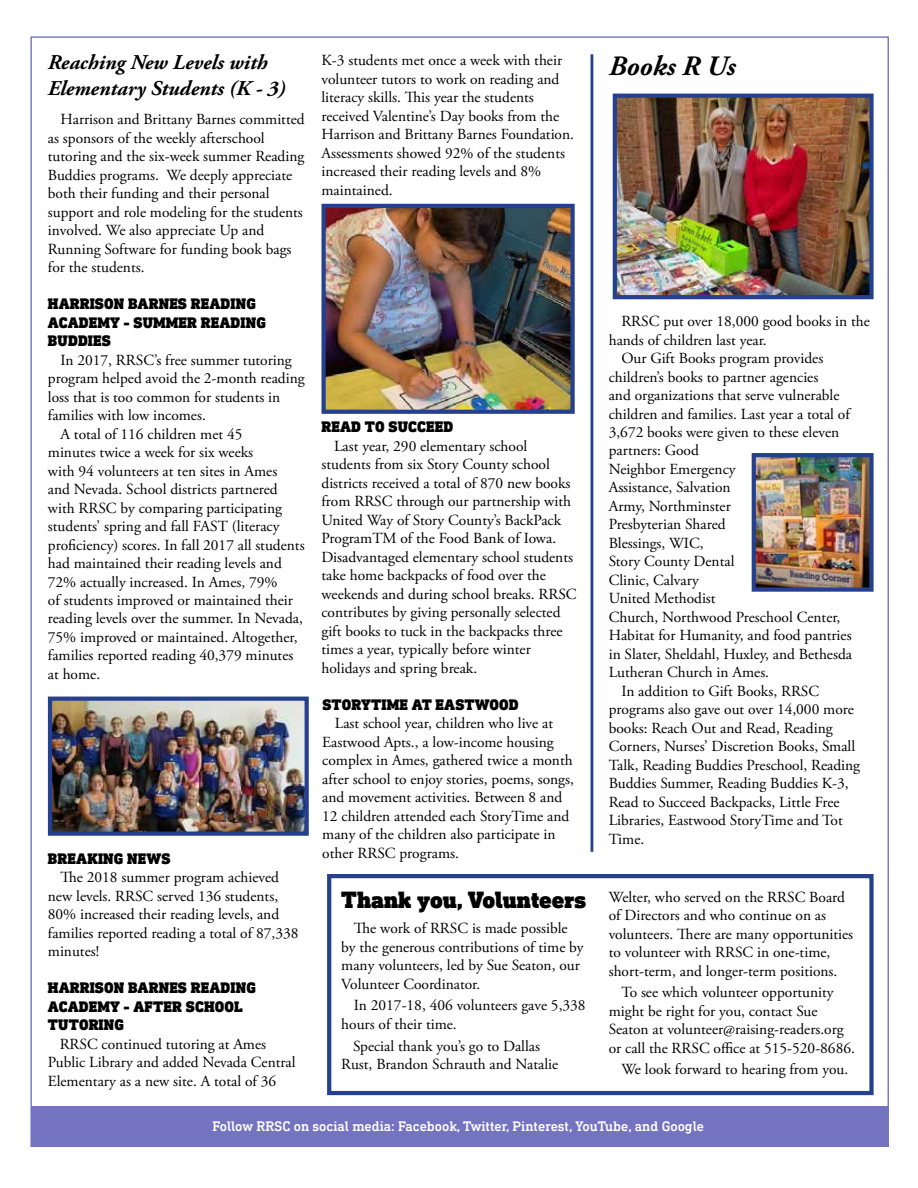
<style>
.page{position:relative;width:918px;height:1188px;background:#fff}
.page>*{position:absolute;margin:0;border:0;box-sizing:border-box;transform-origin:0 0}
.t1{font:italic 700 28.05px "Adobe Garamond Pro";color:#000}
.t2{font:900 23.85px "DIN Next Slab Pro";color:#000}
.t3{font:italic 700 21px/25.2px "Adobe Garamond Pro";color:#000}
.t4{font:15.45px/18.5px "Adobe Garamond Pro";color:#000}
.t5{font:900 15.45px/18.5px "DIN Next Slab Pro";letter-spacing:.01em;color:#000}
.t6{font:500 13.95px "DIN Next Slab Pro";color:#fff}
</style>
<div class="page">
<div style="left:31px;top:1106px;width:858px;height:40px;background:#7473c0"></div>
<img style="left:327px;top:209px;width:243px;height:200px">
<div style="left:322px;top:204px;width:253px;height:210px;border:4px solid #25408f"></div>
<div style="left:327px;top:874px;width:547px;height:221px;border:4px solid #25408f"></div>
<img style="left:53px;top:702px;width:251px;height:129px">
<div style="left:48px;top:697px;width:261px;height:139px;border:4px solid #25408f"></div>
<hr style="left:591px;top:54px;width:2px;height:798px;background:#25408f">
<img style="left:618px;top:99px;width:251px;height:195px">
<div style="left:613px;top:94px;width:261px;height:205px;border:4px solid #25408f"></div>
<img style="left:757px;top:458px;width:112px;height:129px">
<div style="left:752px;top:453px;width:122px;height:139px;border:4px solid #25408f"></div>
<h3 class="t3" style="left:48px;top:51px;width:239px">Reaching New Levels with<br>Elementary Students (K - 3)</h3>
<p class="t4" style="left:48px;top:111px;width:258px;text-indent:13px">Harrison and Brittany Barnes committed as sponsors of the weekly afterschool tutoring and the six-week summer Reading Buddies programs. We deeply appreciate both their funding and their personal support and role modeling for the students involved. We also appreciate Up and Running Software for funding book bags for the students.</p>
<p class="t5" style="left:48px;top:295px;width:219px">HARRISON BARNES READING<br>ACADEMY - SUMMER READING<br>BUDDIES</p>
<p class="t4" style="left:61px;top:351px;width:233px">In 2017, RRSC’s free summer tutoring</p>
<p class="t4" style="left:48px;top:370px;width:258px">program helped avoid the 2-month reading</p>
<p class="t4" style="left:48px;top:388px;width:234px">loss that is too common for students in</p>
<p class="t4" style="left:48px;top:407px;width:159px">families with low incomes.</p>
<p class="t4" style="left:61px;top:425px;width:183px">A total of 116 children met 45</p>
<p class="t4" style="left:48px;top:444px;width:207px">minutes twice a week for six weeks</p>
<p class="t4" style="left:48px;top:462px;width:231px">with 94 volunteers at ten sites in Ames</p>
<p class="t4" style="left:48px;top:481px;width:231px">and Nevada. School districts partnered</p>
<p class="t4" style="left:48px;top:499px;width:236px">with RRSC by comparing participating</p>
<p class="t4" style="left:48px;top:517px;width:233px">students’ spring and fall FAST (literacy</p>
<p class="t4" style="left:48px;top:536px;width:258px">proficiency) scores. In fall 2017 all students</p>
<p class="t4" style="left:48px;top:554px;width:235px">had maintained their reading levels and</p>
<p class="t4" style="left:48px;top:573px;width:231px">72% actually increased. In Ames, 79%</p>
<p class="t4" style="left:48px;top:591px;width:246px">of students improved or maintained their</p>
<p class="t4" style="left:48px;top:610px;width:257px">reading levels over the summer. In Nevada,</p>
<p class="t4" style="left:48px;top:628px;width:251px">75% improved or maintained. Altogether,</p>
<p class="t4" style="left:48px;top:647px;width:247px">families reported reading 40,379 minutes</p>
<p class="t4" style="left:48px;top:665px;width:54px">at home.</p>
<p class="t5" style="left:48px;top:849px;width:124px">BREAKING NEWS</p>
<p class="t4" style="left:48px;top:869px;width:252px;text-indent:13px">The 2018 summer program achieved new levels. RRSC served 136 students,<br>80% increased their reading levels, and families reported reading a total of 87,338 minutes!</p>
<p class="t5" style="left:48px;top:979px;width:209px">HARRISON BARNES READING<br>ACADEMY - AFTER SCHOOL<br>TUTORING</p>
<p class="t4" style="left:48px;top:1035px;width:249px;text-indent:12px">RRSC continued tutoring at Ames<br>Public Library and added Nevada Central<br>Elementary as a new site. A total of 36</p>
<p class="t4" style="left:322px;top:52px;width:254px">K-3 students met once a week with their volunteer tutors to work on reading and literacy skills. This year the students received Valentine’s Day books from the Harrison and Brittany Barnes Foundation.<br>Assessments showed 92% of the students increased their reading levels and 8% maintained.</p>
<p class="t5" style="left:322px;top:418px;width:133px">READ TO SUCCEED</p>
<p class="t4" style="left:322px;top:437px;width:257px;text-indent:13px">Last year, 290 elementary school students from six Story County school districts received a total of 870 new books from RRSC through our partnership with United Way of Story County’s BackPack ProgramTM of the Food Bank of Iowa.<br>Disadvantaged elementary school students take home backpacks of food over the weekends and during school breaks. RRSC contributes by giving personally selected gift books to tuck in the backpacks three times a year, typically before winter holidays and spring break.</p>
<p class="t5" style="left:322px;top:695px;width:198px">STORYTIME AT EASTWOOD</p>
<p class="t4" style="left:322px;top:715px;width:253px;text-indent:13px">Last school year, children who live at Eastwood Apts., a low-income housing complex in Ames, gathered twice a month after school to enjoy stories, poems, songs, and movement activities. Between 8 and 12 children attended each StoryTime and many of the children also participate in other RRSC programs.</p>
<h2 class="t2" style="left:341px;top:886px;width:246px">Thank you, Volunteers</h2>
<p class="t4" style="left:341px;top:920px;width:244px;text-indent:13px">The work of RRSC is made possible by the generous contributions of time by many volunteers, led by Sue Seaton, our Volunteer Coordinator.</p>
<p class="t4" style="left:341px;top:997px;width:246px;text-indent:13px">In 2017-18, 406 volunteers gave 5,338 hours of their time.</p>
<p class="t4" style="left:341px;top:1037px;width:218px;text-align:center">Special thank you’s go to Dallas<br>Rust, Brandon Schrauth and Natalie</p>
<h1 class="t1" style="left:609px;top:49px;width:128px">Books R Us</h1>
<p class="t4" style="left:621px;top:312px;width:250px">RRSC put over 18,000 good books in the</p>
<p class="t4" style="left:609px;top:331px;width:160px">hands of children last year.</p>
<p class="t4" style="left:621px;top:349px;width:203px">Our Gift Books program provides</p>
<p class="t4" style="left:609px;top:368px;width:211px">children’s books to partner agencies</p>
<p class="t4" style="left:609px;top:386px;width:232px">and organizations that serve vulnerable</p>
<p class="t4" style="left:609px;top:405px;width:243px">children and families. Last year a total of</p>
<p class="t4" style="left:609px;top:423px;width:232px">3,672 books were given to these eleven</p>
<p class="t4" style="left:609px;top:442px;width:92px">partners: Good</p>
<p class="t4" style="left:609px;top:460px;width:128px">Neighbor Emergency</p>
<p class="t4" style="left:609px;top:479px;width:123px">Assistance, Salvation</p>
<p class="t4" style="left:609px;top:497px;width:124px">Army, Northminster</p>
<p class="t4" style="left:609px;top:516px;width:118px">Presbyterian Shared</p>
<p class="t4" style="left:609px;top:534px;width:96px">Blessings, WIC,</p>
<p class="t4" style="left:609px;top:553px;width:127px">Story County Dental</p>
<p class="t4" style="left:609px;top:571px;width:92px">Clinic, Calvary</p>
<p class="t4" style="left:609px;top:590px;width:108px">United Methodist</p>
<p class="t4" style="left:609px;top:608px;width:233px">Church, Northwood Preschool Center,</p>
<p class="t4" style="left:609px;top:627px;width:244px">Habitat for Humanity, and food pantries</p>
<p class="t4" style="left:609px;top:645px;width:245px">in Slater, Sheldahl, Huxley, and Bethesda</p>
<p class="t4" style="left:609px;top:664px;width:162px">Lutheran Church in Ames.</p>
<p class="t4" style="left:621px;top:682px;width:199px">In addition to Gift Books, RRSC</p>
<p class="t4" style="left:609px;top:701px;width:247px">programs also gave out over 14,000 more</p>
<p class="t4" style="left:609px;top:719px;width:225px">books: Reach Out and Read, Reading</p>
<p class="t4" style="left:609px;top:738px;width:248px">Corners, Nurses’ Discretion Books, Small</p>
<p class="t4" style="left:609px;top:756px;width:253px">Talk, Reading Buddies Preschool, Reading</p>
<p class="t4" style="left:609px;top:775px;width:242px">Buddies Summer, Reading Buddies K-3,</p>
<p class="t4" style="left:609px;top:793px;width:232px">Read to Succeed Backpacks, Little Free</p>
<p class="t4" style="left:609px;top:812px;width:236px">Libraries, Eastwood StoryTime and Tot</p>
<p class="t4" style="left:609px;top:830px;width:37px">Time.</p>
<p class="t4" style="left:609px;top:888px;width:246px">Welter, who served on the RRSC Board of Directors and who continue on as volunteers. There are many opportunities to volunteer with RRSC in one-time, short-term, and longer-term positions.</p>
<p class="t4" style="left:609px;top:984px;width:248px;text-indent:13px">To see which volunteer opportunity might be right for you, contact Sue Seaton at volunteer@raising-readers.org or call the RRSC office at 515-520-8686.</p>
<p class="t4" style="left:621px;top:1061px;width:228px">We look forward to hearing from you.</p>
<p class="t6" style="left:213px;top:1118px;width:493px">Follow RRSC on social media: Facebook, Twitter, Pinterest, YouTube, and Google</p>
</div>
